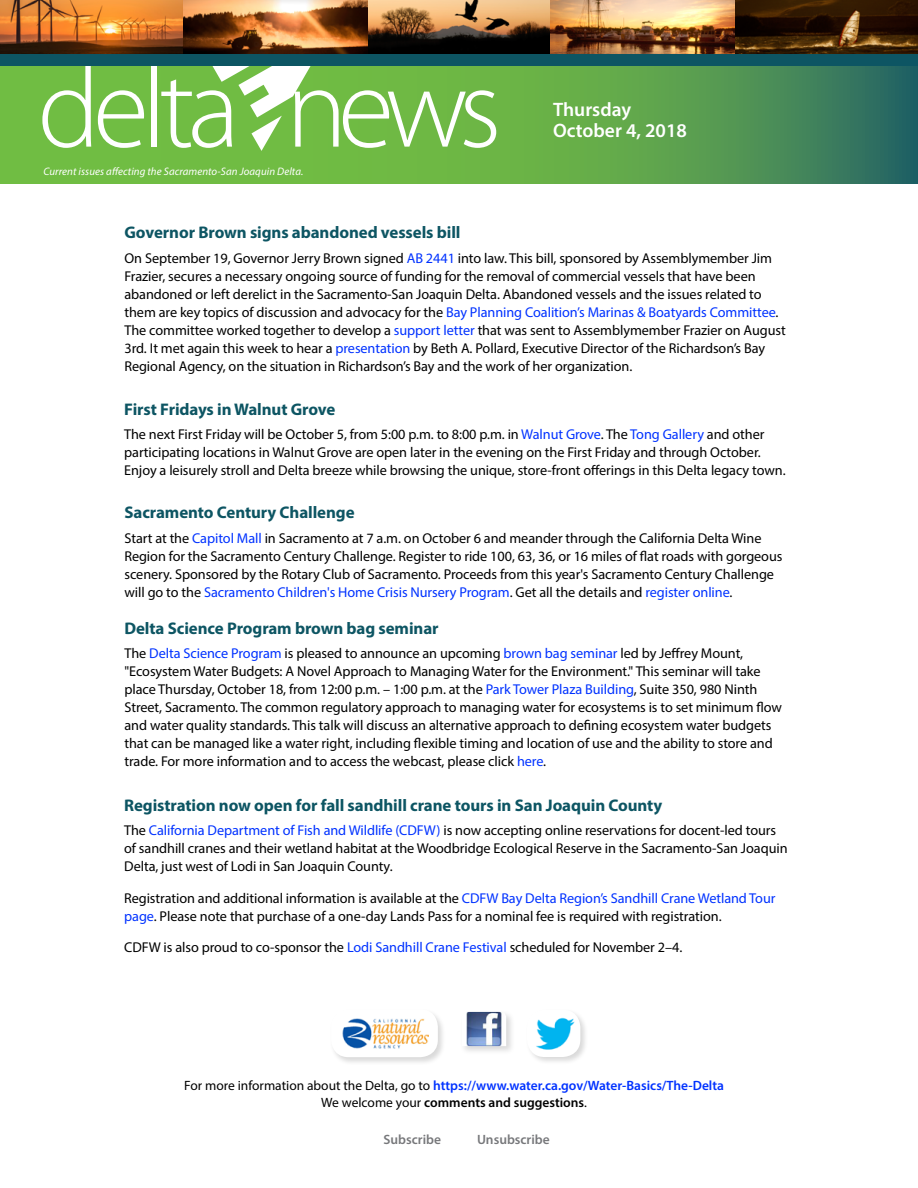
<style>
.page{position:relative;width:918px;height:1188px;background:#fff}
.page>*{position:absolute;margin:0;border:0;box-sizing:border-box;transform-origin:0 0}
.t1{font:600 19.5px/21px "Myriad Pro";color:#fff}
.t2{font:700 16.8px "Myriad Pro";letter-spacing:-.005em;color:#0d5563}
.t3{font:14.25px/18px "Myriad Pro";letter-spacing:-.005em;color:#000}
.t4{font:13.5px/17.2px "Myriad Pro";color:#000;text-align:center}
.t5{font:600 13.5px "Myriad Pro";color:#77787b}
.t6{font:italic 10.8px "Myriad Pro";letter-spacing:.005em;color:#fff}
.s1{color:#0032ff}
.s2{font-weight:600;color:#0032ff}
.s3{font-weight:600}
</style>
<div class="page">
<img style="left:0;top:0;width:918px;height:54px">
<svg style="left:0;top:66px;width:918px;height:118px;background:#5ba14d"></svg>
<svg style="left:42px;top:65px;width:49px;height:83px"></svg>
<svg style="left:98px;top:90px;width:46px;height:58px"></svg>
<div style="left:151px;top:65px;width:6px;height:82px;background:#fff"></div>
<svg style="left:161px;top:65px;width:335px;height:86px"></svg>
<div style="left:0;top:54px;width:918px;height:11px;background:#0d5563"></div>
<div style="left:330px;top:1008px;width:116px;height:58px;background:#000;opacity:.15"></div>
<div style="left:331px;top:1009px;width:107px;height:48px;background:#fff;border-radius:18px"></div>
<img style="left:342px;top:1019px;width:86px;height:30px">
<div style="left:460px;top:1010px;width:55px;height:46px;background:#000;opacity:.15"></div>
<img style="left:462px;top:1012px;width:44px;height:34px">
<div style="left:526px;top:1008px;width:63px;height:57px;background:#000;opacity:.15"></div>
<div style="left:527px;top:1010px;width:53px;height:47px;background:#fff;border-radius:18px"></div>
<img style="left:536px;top:1018px;width:39px;height:32px">
<p class="t6" style="left:44px;top:164px;width:261px">Current issues affecting the Sacramento-San Joaquin Delta.</p>
<h1 class="t1" style="left:553px;top:98px;width:135px">Thursday<br>October 4, 2018</h1>
<p class="t2" style="left:124px;top:221px;width:338px">Governor Brown signs abandoned vessels bill</p>
<p class="t3" style="left:124px;top:249px;width:663px">On September 19, Governor Jerry Brown signed <span class="s1">AB 2441</span> into law. This bill, sponsored by Assemblymember Jim Frazier, secures a necessary ongoing source of funding for the removal of commercial vessels that have been abandoned or left derelict in the Sacramento-San Joaquin Delta. Abandoned vessels and the issues related to them are key topics of discussion and advocacy for the <span class="s1">Bay Planning Coalition’s Marinas &amp; Boatyards Committee</span>.<br>The committee worked together to develop a <span class="s1">support letter</span> that was sent to Assemblymember Frazier on August 3rd. It met again this week to hear a <span class="s1">presentation</span> by Beth A. Pollard, Executive Director of the Richardson’s Bay Regional Agency, on the situation in Richardson’s Bay and the work of her organization.</p>
<p class="t2" style="left:124px;top:398px;width:213px">First Fridays in Walnut Grove</p>
<p class="t3" style="left:124px;top:425px;width:663px">The next First Friday will be October 5, from 5:00 p.m. to 8:00 p.m. in <span class="s1">Walnut Grove</span>. The <span class="s1">Tong Gallery</span> and other participating locations in Walnut Grove are open later in the evening on the First Friday and through October.<br>Enjoy a leisurely stroll and Delta breeze while browsing the unique, store-front offerings in this Delta legacy town.</p>
<p class="t2" style="left:124px;top:501px;width:232px">Sacramento Century Challenge</p>
<p class="t3" style="left:124px;top:529px;width:660px">Start at the <span class="s1">Capitol Mall</span> in Sacramento at 7 a.m. on October 6 and meander through the California Delta Wine Region for the Sacramento Century Challenge. Register to ride 100, 63, 36, or 16 miles of flat roads with gorgeous scenery. Sponsored by the Rotary Club of Sacramento. Proceeds from this year's Sacramento Century Challenge will go to the <span class="s1">Sacramento Children's Home Crisis Nursery Program</span>. Get all the details and <span class="s1">register online</span>.</p>
<p class="t2" style="left:124px;top:617px;width:316px">Delta Science Program brown bag seminar</p>
<p class="t3" style="left:124px;top:644px;width:659px">The <span class="s1">Delta Science Program</span> is pleased to announce an upcoming <span class="s1">brown bag seminar</span> led by Jeffrey Mount, "Ecosystem Water Budgets: A Novel Approach to Managing Water for the Environment." This seminar will take place Thursday, October 18, from 12:00 p.m. – 1:00 p.m. at the <span class="s1">Park Tower Plaza Building</span>, Suite 350, 980 Ninth Street, Sacramento. The common regulatory approach to managing water for ecosystems is to set minimum flow and water quality standards. This talk will discuss an alternative approach to defining ecosystem water budgets that can be managed like a water right, including flexible timing and location of use and the ability to store and trade. For more information and to access the webcast, please click <span class="s1">here</span>.</p>
<p class="t2" style="left:124px;top:794px;width:540px">Registration now open for fall sandhill crane tours in San Joaquin County</p>
<p class="t3" style="left:124px;top:821px;width:665px">The <span class="s1">California Department of Fish and Wildlife (CDFW)</span> is now accepting online reservations for docent-led tours of sandhill cranes and their wetland habitat at the Woodbridge Ecological Reserve in the Sacramento-San Joaquin<br>Delta, just west of Lodi in San Joaquin County.</p>
<p class="t3" style="left:124px;top:889px;width:653px">Registration and additional information is available at the <span class="s1">CDFW Bay Delta Region’s Sandhill Crane Wetland Tour page</span>. Please note that purchase of a one-day Lands Pass for a nominal fee is required with registration.</p>
<p class="t3" style="left:124px;top:938px;width:560px">CDFW is also proud to co-sponsor the <span class="s1">Lodi Sandhill Crane Festival</span> scheduled for November 2–4.</p>
<p class="t4" style="left:184px;top:1077px;width:541px">For more information about the Delta, go to <span class="s2">https://www.water.ca.gov/Water-Basics/The-Delta<br></span>We welcome your <span class="s3">comments and suggestions</span>.</p>
<p class="t5" style="left:384px;top:1131px;width:59px">Subscribe</p>
<p class="t5" style="left:477px;top:1131px;width:74px">Unsubscribe</p>
</div>
